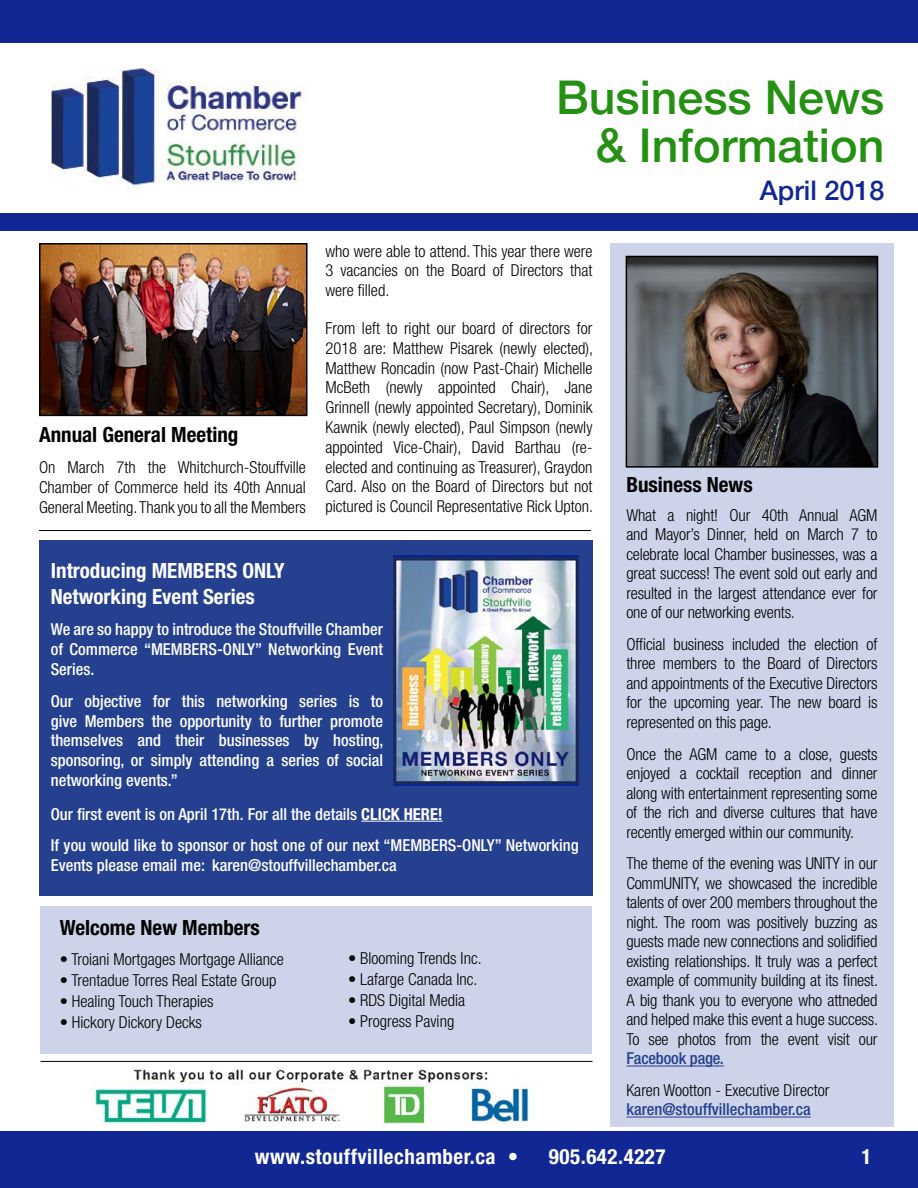
<style>
.page{position:relative;width:918px;height:1188px;background:#fff}
.page>*{position:absolute;margin:0;border:0;box-sizing:border-box;transform-origin:0 0}
.t1{font:500 46.5px/48px "Helvetica Neue";color:#249112;text-align:right}
.t2{font:500 27px "Helvetica Neue";color:#112793}
.t3{font:700 condensed 21px "Helvetica Neue";color:#000}
.t4{font:700 condensed 21px/25.2px "Helvetica Neue";color:#fff}
.t5{font:700 condensed 21px "Helvetica Neue";letter-spacing:.025em;color:#fff}
.t6{font:300 condensed 16.5px/19.5px "Helvetica Neue";color:#000;text-align:justify}
.t7{font:500 condensed 16.5px/19.8px "Helvetica Neue";color:#fff;text-align:justify}
.t8{font:500 condensed 16.5px "Helvetica Neue";color:#25408f}
.s1{font-weight:700}
</style>
<div class="page">
<img style="left:94px;top:1069px;width:439px;height:58px">
<div style="left:610px;top:243px;width:284px;height:883px;background:#cdd4e9"></div>
<img style="left:51px;top:68px;width:255px;height:121px">
<div style="left:0;top:0;width:918px;height:43px;background:#112793"></div>
<div style="left:0;top:213px;width:918px;height:17px;background:#112793"></div>
<img style="left:629px;top:259px;width:246px;height:206px">
<div style="left:626px;top:256px;width:252px;height:212px;border:2px solid #000"></div>
<div style="left:0;top:1132px;width:918px;height:56px;background:#112793"></div>
<hr style="left:626px;top:1066px;width:98px;height:1px;background:#25408f">
<hr style="left:626px;top:1117px;width:185px;height:1px;background:#25408f">
<hr style="left:39px;top:530px;width:552px;height:1px;background:#000">
<div style="left:39px;top:540px;width:553px;height:355px;background:#25408f"></div>
<hr style="left:361px;top:821px;width:82px;height:1px;background:#fff">
<div style="left:40px;top:906px;width:552px;height:147px;background:#cdd4e9"></div>
<img style="left:42px;top:246px;width:263px;height:167px">
<div style="left:39px;top:243px;width:269px;height:173px;border:2px solid #000"></div>
<img style="left:393px;top:557px;width:186px;height:227px">
<hr style="left:40px;top:1061px;width:552px;height:1px;background:#000">
<h1 class="t1" style="left:556px;top:70px;width:330px">Business News &amp; Information</h1>
<h2 class="t2" style="left:760px;top:168px;width:126px">April 2018</h2>
<p class="t3" style="left:39px;top:421px;width:201px">Annual General Meeting</p>
<p class="t6" style="left:39px;top:457px;width:269px">On March 7th the Whitchurch-Stouffville Chamber of Commerce held its 40th Annual General Meeting. Thank you to all the Members</p>
<p class="t6" style="left:326px;top:241px;width:269px">who were able to attend. This year there were 3 vacancies on the Board of Directors that were filled.</p>
<p class="t6" style="left:326px;top:318px;width:269px">From left to right our board of directors for 2018 are: Matthew Pisarek (newly elected), Matthew Roncadin (now Past-Chair) Michelle McBeth (newly appointed Chair), Jane Grinnell (newly appointed Secretary), Dominik Kawnik (newly elected), Paul Simpson (newly appointed Vice-Chair), David Barthau (re&shy;elected and continuing as Treasurer), Graydon Card. Also on the Board of Directors but not pictured is Council Representative Rick Upton.</p>
<p class="t4" style="left:51px;top:558px;width:236px">Introducing MEMBERS ONLY<br>Networking Event Series</p>
<p class="t7" style="left:51px;top:620px;width:334px">We are so happy to introduce the Stouffville Chamber of Commerce “MEMBERS-ONLY” Networking Event Series.</p>
<p class="t7" style="left:51px;top:691px;width:334px">Our objective for this networking series is to give Members the opportunity to further promote themselves and their businesses by hosting, sponsoring, or simply attending a series of social networking events.”</p>
<p class="t7" style="left:51px;top:798px;width:529px;line-height:31.8px">Our first event is on April 17th. For all the details <span class="s1">CLICK HERE!<br></span>If you would like to sponsor or host one of our next “MEMBERS-ONLY” Networking</p>
<p class="t7" style="left:51px;top:855px;width:347px">Events please email me: karen@stouffvillechamber.ca</p>
<p class="t3" style="left:60px;top:914px;width:202px">Welcome New Members</p>
<p class="t6" style="left:60px;top:949px;width:226px">• Troiani Mortgages Mortgage Alliance</p>
<p class="t6" style="left:60px;top:970px;width:218px">• Trentadue Torres Real Estate Group</p>
<p class="t6" style="left:60px;top:991px;width:155px">• Healing Touch Therapies</p>
<p class="t6" style="left:60px;top:1012px;width:144px">• Hickory Dickory Decks</p>
<p class="t6" style="left:348px;top:949px;width:135px">• Blooming Trends Inc.</p>
<p class="t6" style="left:348px;top:970px;width:131px">• Lafarge Canada Inc.</p>
<p class="t6" style="left:348px;top:991px;width:119px">• RDS Digital Media</p>
<p class="t6" style="left:348px;top:1012px;width:108px">• Progress Paving</p>
<p class="t3" style="left:626px;top:472px;width:128px">Business News</p>
<p class="t6" style="left:626px;top:505px;width:253px">What a night! Our 40th Annual AGM and Mayor’s Dinner, held on March 7 to celebrate local Chamber businesses, was a great success! The event sold out early and resulted in the largest attendance ever for one of our networking events.</p>
<p class="t6" style="left:626px;top:634px;width:253px">Official business included the election of three members to the Board of Directors and appointments of the Executive Directors for the upcoming year. The new board is represented on this page.</p>
<p class="t6" style="left:626px;top:744px;width:253px">Once the AGM came to a close, guests enjoyed a cocktail reception and dinner along with entertainment representing some of the rich and diverse cultures that have recently emerged within our community.</p>
<p class="t6" style="left:626px;top:854px;width:253px">The theme of the evening was UNITY in our CommUNITY, we showcased the incredible talents of over 200 members throughout the night. The room was positively buzzing as guests made new connections and solidified existing relationships. It truly was a perfect example of community building at its finest.<br>A big thank you to everyone who attneded and helped make this event a huge success.<br>To see photos from the event visit our</p>
<p class="t8" style="left:626px;top:1049px;width:99px">Facebook page.</p>
<p class="t6" style="left:626px;top:1080px;width:205px">Karen Wootton - Executive Director</p>
<p class="t8" style="left:626px;top:1100px;width:186px">karen@stouffvillechamber.ca</p>
<p class="t5" style="left:255px;top:1144px;width:265px">www.stouffvillechamber.ca •</p>
<p class="t5" style="left:549px;top:1144px;width:118px">905.642.4227</p>
<p class="t4" style="left:861px;top:1143px;width:12px">1</p>
</div>
